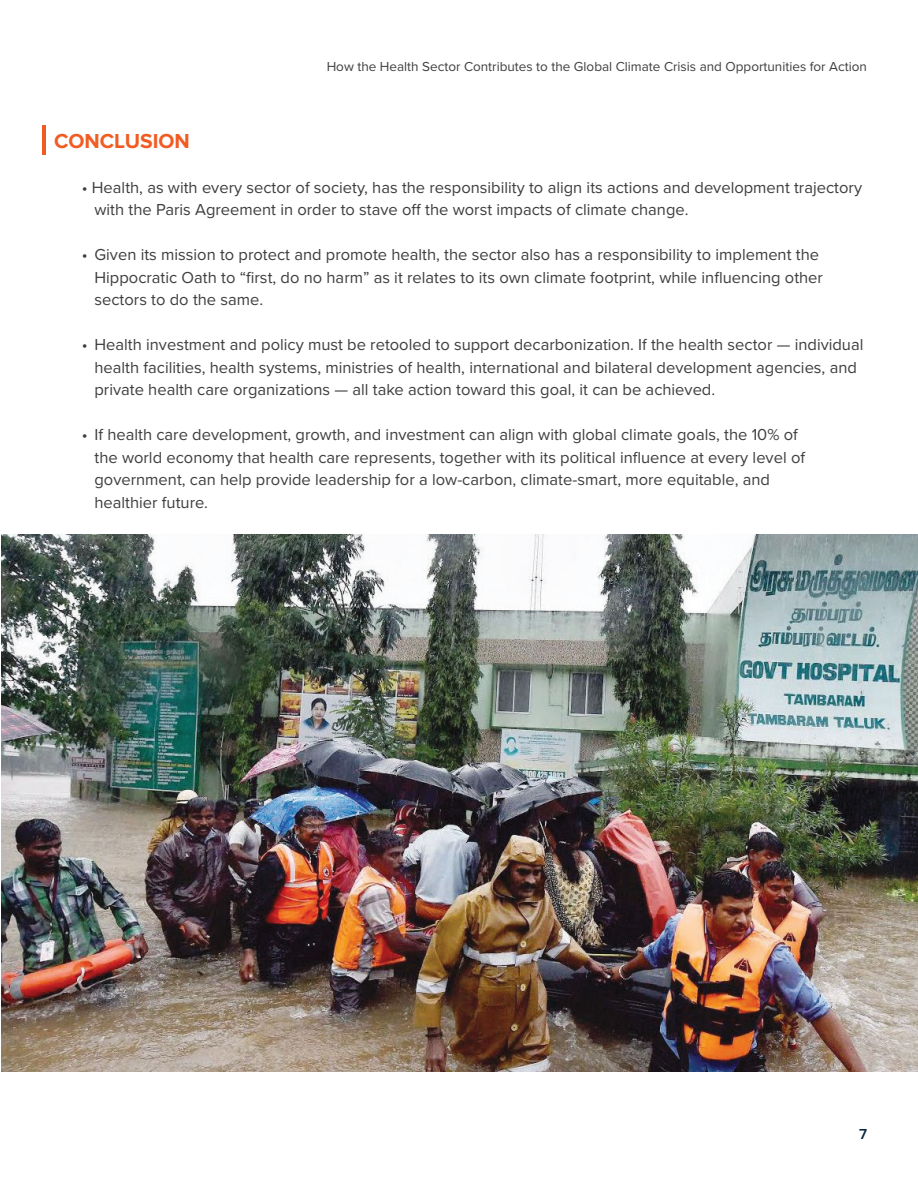
<style>
.page{position:relative;width:918px;height:1188px;background:#fff}
.page>*{position:absolute;margin:0;border:0;box-sizing:border-box;transform-origin:0 0}
.t1{font:700 21px "Proxima Nova";color:#f25b21}
.t2{font:16.5px/22.5px "Proxima Nova";color:#3e3e3f}
.t3{font:600 15px "Proxima Nova";color:#08273f}
.t4{font:13.5px "Proxima Nova";color:#3e3e3f}
</style>
<div class="page">
<img style="left:1px;top:534px;width:917px;height:537px">
<hr style="left:42px;top:125px;width:3px;height:30px;background:#f25b21">
<p class="t4" style="left:327px;top:58px;width:542px">How the Health Sector Contributes to the Global Climate Crisis and Opportunities for Action</p>
<p class="t1" style="left:54px;top:129px;width:137px">CONCLUSION</p>
<p class="t2" style="left:94px;top:176px;width:769px;text-indent:-13px">• Health, as with every sector of society, has the responsibility to align its actions and development trajectory with the Paris Agreement in order to stave off the worst impacts of climate change.</p>
<p class="t2" style="left:94px;top:244px;width:730px;text-indent:-13px">• Given its mission to protect and promote health, the sector also has a responsibility to implement the<br>Hippocratic Oath to “first, do no harm” as it relates to its own climate footprint, while influencing other sectors to do the same.</p>
<p class="t2" style="left:94px;top:334px;width:770px;text-indent:-13px">• Health investment and policy must be retooled to support decarbonization. If the health sector — individual health facilities, health systems, ministries of health, international and bilateral development agencies, and private health care organizations — all take action toward this goal, it can be achieved.</p>
<p class="t2" style="left:94px;top:424px;width:712px;text-indent:-13px">• If health care development, growth, and investment can align with global climate goals, the 10% of the world economy that health care represents, together with its political influence at every level of government, can help provide leadership for a low-carbon, climate-smart, more equitable, and healthier future.</p>
<p class="t3" style="left:859px;top:1126px;width:9px">7</p>
</div>
